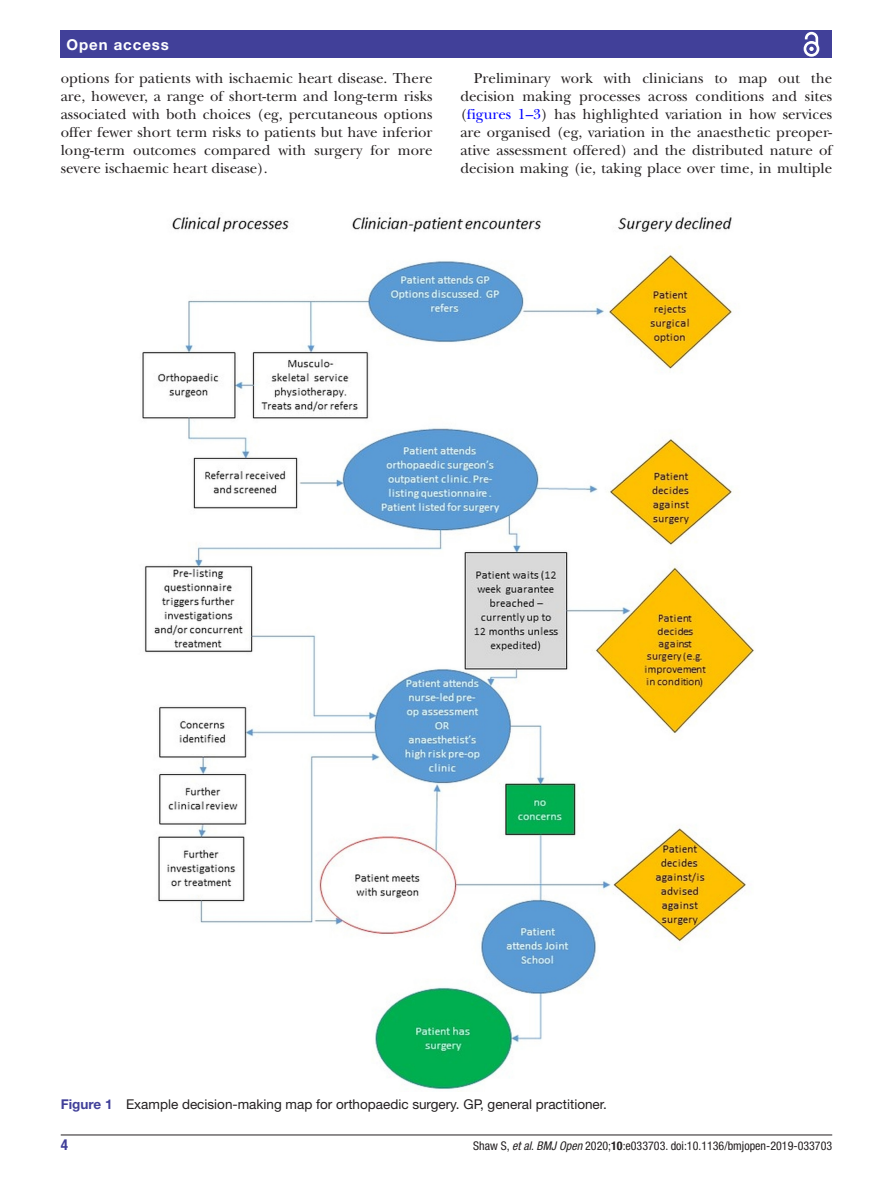
<style>
.page{position:relative;width:893px;height:1191px;background:#fff}
.page>*{position:absolute;margin:0;border:0;box-sizing:border-box;transform-origin:0 0}
.t1{font:15px/18px "New Baskerville";color:#231f20;text-align:justify}
.t2{font:700 15px "Helvetica Neue LT Std";letter-spacing:.065em;color:#fff}
.t3{font:700 condensed 15px "Helvetica Neue LT Std";color:#414099}
.t4{font:13.5px "Helvetica Neue LT Std";color:#231f20}
.t5{font:condensed 12px "Helvetica Neue LT Std";color:#231f20}
.s1{color:#00f}
.s2{font-weight:700;color:#414099}
.s3{font-style:italic}
.s4{font-weight:700}
</style>
<div class="page">
<hr style="left:61px;top:1134px;width:771px;height:1px;background:#231f20">
<div style="left:61px;top:31px;width:771px;height:27px;background:#414099"></div>
<svg style="left:803px;top:31px;width:17px;height:26px"></svg>
<img style="left:142px;top:217px;width:612px;height:873px">
<p class="t2" style="left:66px;top:35px;width:104px">Open access</p>
<p class="t1" style="left:61px;top:69px;width:373px">options for patients with ischaemic heart disease. There are, however, a range of short-term and long-term risks associated with both choices (eg, percutaneous options offer fewer short term risks to patients but have inferior long-term outcomes compared with surgery for more severe ischaemic heart disease).</p>
<p class="t1" style="left:460px;top:69px;width:373px;text-indent:14px">Preliminary work with clinicians to map out the decision making processes across conditions and sites (<span class="s1">figures 1–3</span>) has highlighted variation in how services are organised (eg, variation in the anaesthetic preoper&shy;ative assessment offered) and the distributed nature of decision making (ie, taking place over time, in multiple</p>
<p class="t4" style="left:61px;top:1096px;width:548px"><span class="s2">Figure 1</span> Example decision-making map for orthopaedic surgery. GP, general practitioner.</p>
<p class="t3" style="left:61px;top:1135px;width:9px">4</p>
<p class="t5" style="left:473px;top:1138px;width:361px">Shaw S, <span class="s3">et al</span>. <span class="s3">BMJ Open</span> 2020;<span class="s4">10</span>:e033703. doi:10.1136/bmjopen-2019-033703</p>
</div>
